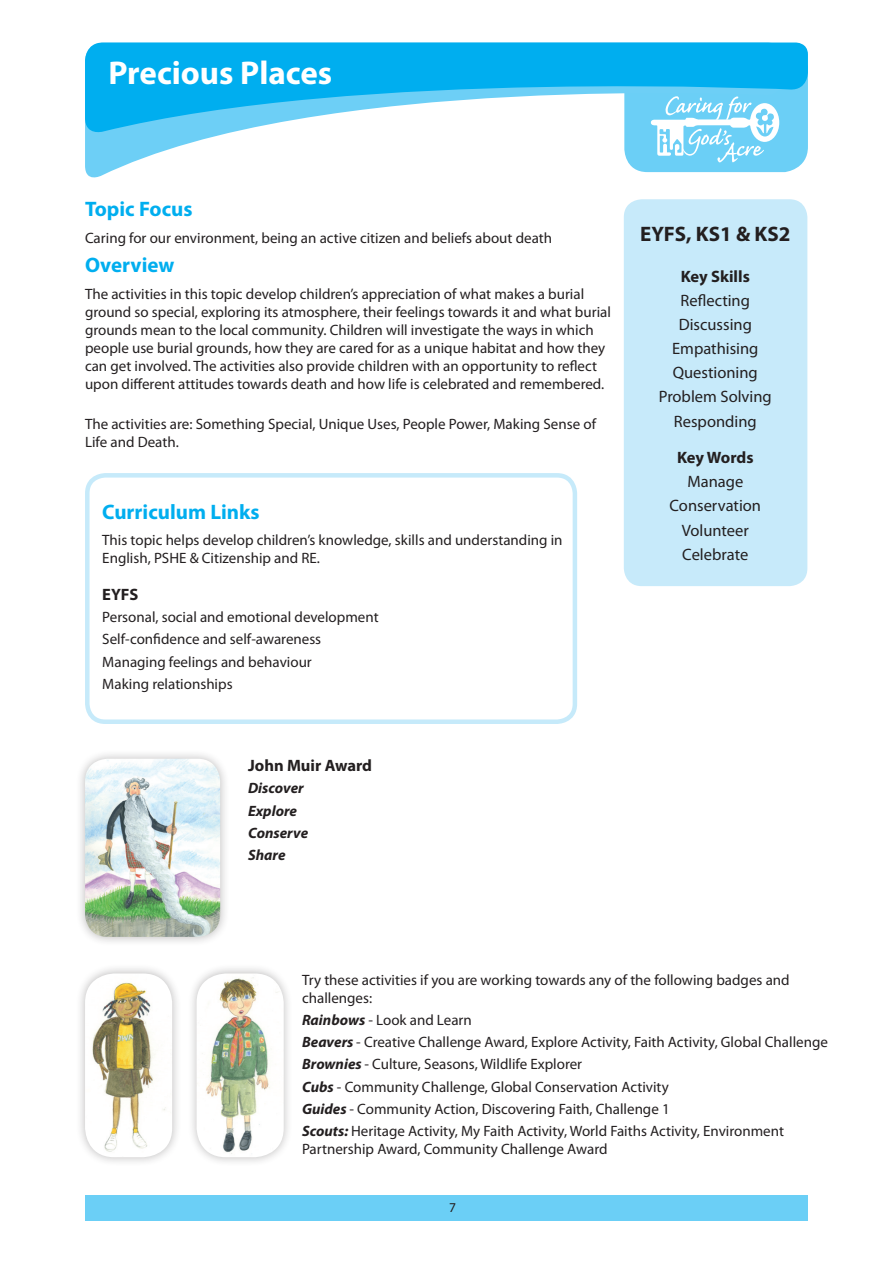
<style>
.page{position:relative;width:893px;height:1263px;background:#fff}
.page>*{position:absolute;margin:0;border:0;box-sizing:border-box;transform-origin:0 0}
.t1{font:700 33px "Myriad Pro";color:#fff}
.t2{font:700 21px "Myriad Pro";color:#00aeef}
.t3{font:700 21px "Myriad Pro";color:#231f20}
.t4{font:16.5px/24px "Myriad Pro";color:#231f20;text-align:center}
.t5{font:700 16.5px "Myriad Pro";color:#231f20}
.t6{font:15px/18px "Myriad Pro";color:#231f20}
.t7{font:italic 700 15px/22.2px "Myriad Pro";color:#231f20}
.t8{font:13.5px "Myriad Pro";color:#231f20}
.s1{font-weight:700;font-style:italic}
</style>
<div class="page">
<svg style="left:783px;top:136px;width:25px;height:36px"></svg>
<svg style="left:85px;top:136px;width:698px;height:42px"></svg>
<svg style="left:85px;top:43px;width:723px;height:93px;fill:#00aeef"></svg>
<div style="left:85px;top:1195px;width:723px;height:25px;background:#6bcff6"></div>
<div style="left:85px;top:473px;width:492px;height:251px;border:4px solid #c6eafa;border-radius:18px"></div>
<div style="left:624px;top:199px;width:183px;height:387px;background:#c7eafa;border-radius:18px"></div>
<div style="left:187px;top:964px;width:107px;height:203px;background:#231f20;opacity:.3"></div>
<img style="left:197px;top:973px;width:87px;height:184px">
<div style="left:75px;top:964px;width:107px;height:203px;background:#231f20;opacity:.3"></div>
<img style="left:85px;top:973px;width:87px;height:184px">
<div style="left:75px;top:749px;width:155px;height:197px;background:#231f20;opacity:.3"></div>
<img style="left:85px;top:759px;width:135px;height:178px">
<h1 class="t1" style="left:108px;top:52px;width:225px">Precious Places</h1>
<h2 class="t2" style="left:85px;top:196px;width:109px">Topic Focus</h2>
<p class="t6" style="left:85px;top:229px;width:469px">Caring for our environment, being an active citizen and beliefs about death</p>
<h2 class="t2" style="left:85px;top:251px;width:91px">Overview</h2>
<p class="t6" style="left:85px;top:284px;width:527px">The activities in this topic develop children’s appreciation of what makes a burial ground so special, exploring its atmosphere, their feelings towards it and what burial grounds mean to the local community. Children will investigate the ways in which people use burial grounds, how they are cared for as a unique habitat and how they can get involved. The activities also provide children with an opportunity to reflect upon different attitudes towards death and how life is celebrated and remembered.</p>
<p class="t6" style="left:85px;top:415px;width:512px">The activities are: Something Special, Unique Uses, People Power, Making Sense of<br>Life and Death.</p>
<h2 class="t2" style="left:102px;top:498px;width:159px">Curriculum Links</h2>
<p class="t6" style="left:102px;top:531px;width:462px">This topic helps develop children’s knowledge, skills and understanding in<br>English, PSHE &amp; Citizenship and RE.</p>
<p class="t5" style="left:102px;top:583px;width:38px">EYFS</p>
<p class="t6" style="left:102px;top:606px;width:278px;line-height:22.2px">Personal, social and emotional development Self-confidence and self-awareness Managing feelings and behaviour<br>Making relationships</p>
<p class="t5" style="left:248px;top:755px;width:126px">John Muir Award</p>
<p class="t7" style="left:248px;top:777px;width:62px">Discover<br>Explore<br>Conserve<br>Share</p>
<h2 class="t3" style="left:640px;top:220px;width:152px">EYFS, KS1 &amp; KS2</h2>
<p class="t5" style="left:681px;top:266px;width:71px">Key Skills</p>
<p class="t4" style="left:659px;top:288px;width:114px">Reflecting<br>Discussing<br>Empathising<br>Questioning<br>Problem Solving<br>Responding</p>
<p class="t5" style="left:677px;top:447px;width:78px">Key Words</p>
<p class="t4" style="left:670px;top:470px;width:93px">Manage<br>Conservation<br>Volunteer<br>Celebrate</p>
<p class="t6" style="left:302px;top:970px;width:489px">Try these activities if you are working towards any of the following badges and challenges:</p>
<p class="t6" style="left:302px;top:1008px;width:527px;line-height:22.2px"><span class="s1">Rainbows</span> - Look and Learn<br><span class="s1">Beavers</span> - Creative Challenge Award, Explore Activity, Faith Activity, Global Challenge <span class="s1">Brownies</span> - Culture, Seasons, Wildlife Explorer<br><span class="s1">Cubs</span> - Community Challenge, Global Conservation Activity<br><span class="s1">Guides</span> - Community Action, Discovering Faith, Challenge 1<br><span class="s1">Scouts:</span> Heritage Activity, My Faith Activity, World Faiths Activity, Environment</p>
<p class="t6" style="left:302px;top:1140px;width:307px">Partnership Award, Community Challenge Award</p>
<p class="t8" style="left:449px;top:1199px;width:8px">7</p>
</div>
